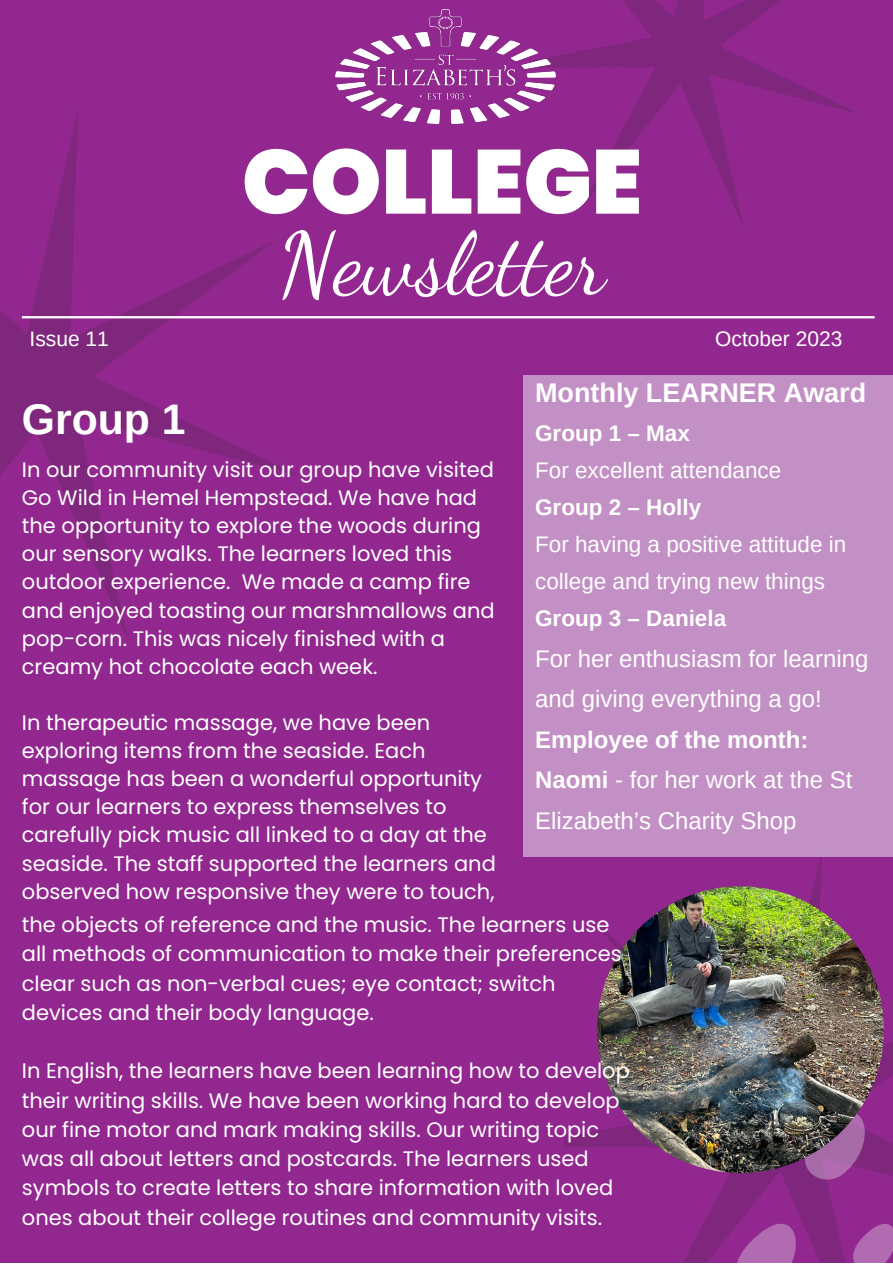
<style>
.page{position:relative;width:893px;height:1264px;background:#fff}
.page>*{position:absolute;margin:0;border:0;box-sizing:border-box;transform-origin:0 0}
.t1{font:900 90.45px "Poppins";color:#fff}
.t2{font:87px "Dancing Script";color:#fff}
.t3{font:700 42.75px "Arimo";color:#fff}
.t4{font:700 27px "Arimo";color:#fff}
.t5{font:24px/40.5px "Arimo";color:#fff}
.t6{font:22.5px/37px "Arimo";color:#fff}
.t7{font:700 22.5px "Arimo";color:#fff}
.t8{font:21px/28px "Poppins";color:#fff}
.t9{font:21px "Arimo";color:#fff}
.s1{font-weight:700}
</style>
<div class="page">
<div style="left:0;top:0;width:892px;height:1262px;background:#91278f"></div>
<svg style="left:0;top:121px;width:296px;height:507px"></svg>
<svg style="left:0;top:333px;width:92px;height:201px"></svg>
<svg style="left:563px;top:861px;width:329px;height:286px"></svg>
<svg style="left:652px;top:1073px;width:240px;height:189px"></svg>
<svg style="left:555px;top:0;width:304px;height:220px"></svg>
<svg style="left:592px;top:17px;width:127px;height:138px"></svg>
<hr style="left:22px;top:316px;width:852px;height:2px;background:#fff">
<img style="left:336px;top:10px;width:219px;height:113px">
<div style="left:522px;top:375px;width:370px;height:482px;background:#c290c4"></div>
<img style="left:597px;top:886px;width:286px;height:287px;border-radius:50%">
<p class="t1" style="left:242px;top:119px;width:401px">COLLEGE</p>
<p class="t2" style="left:278px;top:212px;width:328px">Newsletter</p>
<p class="t9" style="left:30px;top:327px;width:81px">Issue 11</p>
<p class="t9" style="left:715px;top:327px;width:129px">October 2023</p>
<p class="t4" style="left:535px;top:378px;width:332px">Monthly LEARNER Award</p>
<p class="t7" style="left:535px;top:420px;width:156px">Group 1 – Max</p>
<p class="t6" style="left:535px;top:451px;width:248px">For excellent attendance</p>
<p class="t7" style="left:535px;top:494px;width:167px">Group 2 – Holly</p>
<p class="t6" style="left:535px;top:525px;width:312px">For having a positive attitude in college and trying new things</p>
<p class="t7" style="left:535px;top:605px;width:192px">Group 3 – Daniela</p>
<p class="t5" style="left:535px;top:638px;width:335px">For her enthusiasm for learning and giving everything a go!</p>
<p class="t5" style="left:535px;top:719px;width:319px"><span class="s1">Employee of the month:<br>Naomi</span> - for her work at the St<br>Elizabeth’s Charity Shop</p>
<p class="t3" style="left:22px;top:396px;width:165px">Group 1</p>
<p class="t8" style="left:22px;top:455px;width:474px">In our community visit our group have visited Go Wild in Hemel Hempstead. We have had the opportunity to explore the woods during our sensory walks. The learners loved this outdoor experience. We made a camp fire and enjoyed toasting our marshmallows and pop-corn. This was nicely finished with a creamy hot chocolate each week.</p>
<p class="t8" style="left:22px;top:708px;width:475px">In therapeutic massage, we have been exploring items from the seaside. Each massage has been a wonderful opportunity for our learners to express themselves to carefully pick music all linked to a day at the seaside. The staff supported the learners and observed how responsive they were to touch,</p>
<p class="t8" style="left:22px;top:910px;width:601px;line-height:29.2px">the objects of reference and the music. The learners use all methods of communication to make their preferences clear such as non-verbal cues; eye contact; switch devices and their body language.</p>
<p class="t8" style="left:22px;top:1056px;width:609px;line-height:29.2px">In English, the learners have been learning how to develop their writing skills. We have been working hard to develop our fine motor and mark making skills. Our writing topic was all about letters and postcards. The learners used symbols to create letters to share information with loved ones about their college routines and community visits.</p>
</div>
